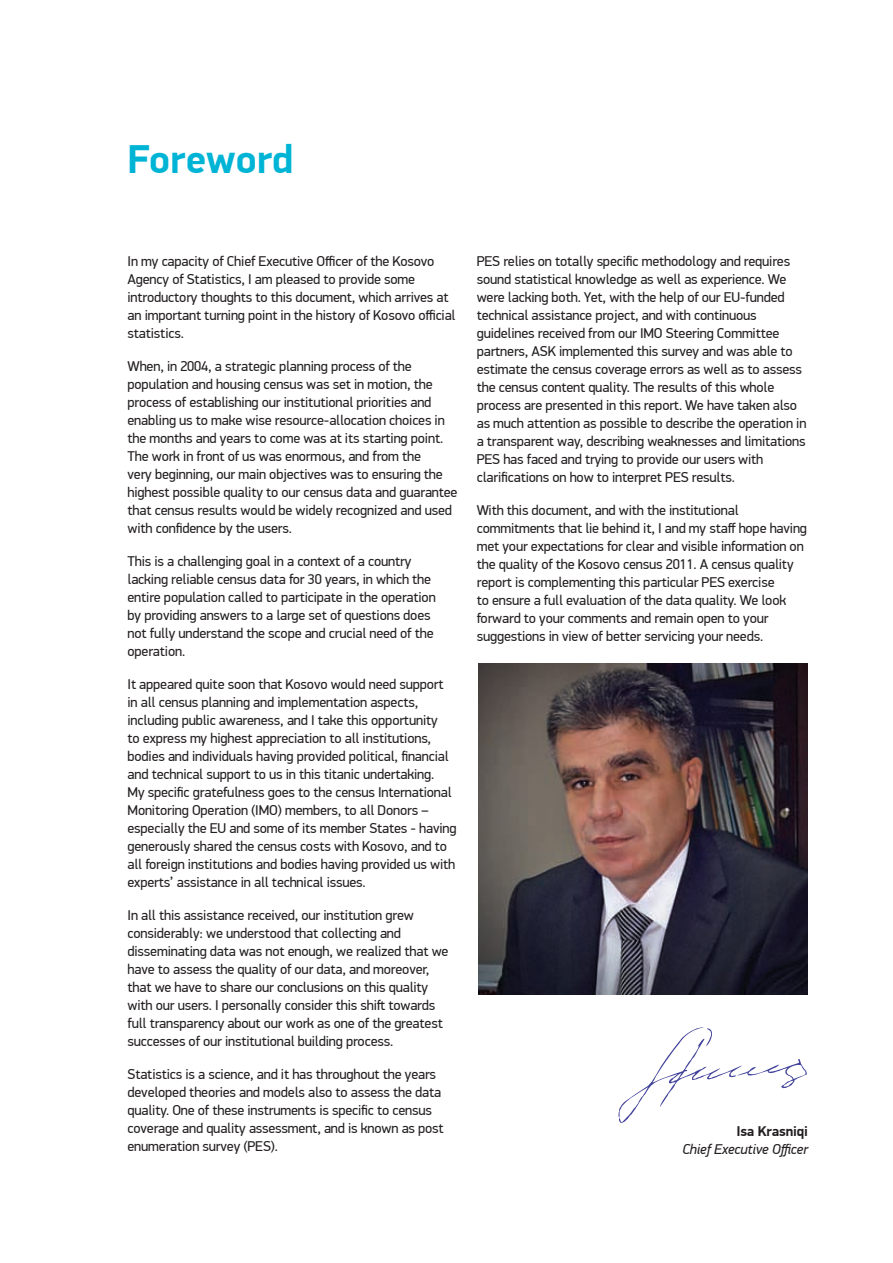
<style>
.page{position:relative;width:893px;height:1263px;background:#fff}
.page>*{position:absolute;margin:0;border:0;box-sizing:border-box;transform-origin:0 0}
.t1{font:700 40.5px "PF Din Display Pro";color:#00b4d6}
.t2{font:14.25px/18px "PF Din Display Pro";letter-spacing:-.01em;color:#231f20}
.t3{font:italic 14.25px "PF Din Display Pro";letter-spacing:-.01em;color:#231f20}
.t4{font:700 14.25px "PF Din Display Pro";letter-spacing:-.01em;color:#231f20}
</style>
<div class="page">
<img style="left:478px;top:663px;width:330px;height:331px">
<svg style="left:618px;top:1027px;width:189px;height:96px"></svg>
<h1 class="t1" style="left:128px;top:135px;width:167px">Foreword</h1>
<p class="t2" style="left:128px;top:252px;width:330px">In my capacity of Chief Executive Officer of the Kosovo Agency of Statistics, I am pleased to provide some introductory thoughts to this document, which arrives at an important turning point in the history of Kosovo official statistics.</p>
<p class="t2" style="left:128px;top:357px;width:331px">When, in 2004, a strategic planning process of the population and housing census was set in motion, the process of establishing our institutional priorities and enabling us to make wise resource-allocation choices in the months and years to come was at its starting point.<br>The work in front of us was enormous, and from the<br>very beginning, our main objectives was to ensuring the highest possible quality to our census data and guarantee that census results would be widely recognized and used with confidence by the users.</p>
<p class="t2" style="left:128px;top:552px;width:310px">This is a challenging goal in a context of a country lacking reliable census data for 30 years, in which the entire population called to participate in the operation by providing answers to a large set of questions does not fully understand the scope and crucial need of the operation.</p>
<p class="t2" style="left:128px;top:675px;width:331px">It appeared quite soon that Kosovo would need support in all census planning and implementation aspects, including public awareness, and I take this opportunity<br>to express my highest appreciation to all institutions, bodies and individuals having provided political, financial and technical support to us in this titanic undertaking.<br>My specific gratefulness goes to the census International Monitoring Operation (IMO) members, to all Donors – especially the EU and some of its member States - having generously shared the census costs with Kosovo, and to all foreign institutions and bodies having provided us with experts’ assistance in all technical issues.</p>
<p class="t2" style="left:128px;top:906px;width:322px">In all this assistance received, our institution grew considerably: we understood that collecting and disseminating data was not enough, we realized that we have to assess the quality of our data, and moreover, that we have to share our conclusions on this quality with our users. I personally consider this shift towards full transparency about our work as one of the greatest successes of our institutional building process.</p>
<p class="t2" style="left:128px;top:1065px;width:318px">Statistics is a science, and it has throughout the years developed theories and models also to assess the data quality. One of these instruments is specific to census coverage and quality assessment, and is known as post enumeration survey (PES).</p>
<p class="t2" style="left:477px;top:252px;width:331px">PES relies on totally specific methodology and requires sound statistical knowledge as well as experience. We were lacking both. Yet, with the help of our EU-funded technical assistance project, and with continuous guidelines received from our IMO Steering Committee partners, ASK implemented this survey and was able to estimate the census coverage errors as well as to assess the census content quality. The results of this whole process are presented in this report. We have taken also as much attention as possible to describe the operation in a transparent way, describing weaknesses and limitations PES has faced and trying to provide our users with clarifications on how to interpret PES results.</p>
<p class="t2" style="left:477px;top:501px;width:332px">With this document, and with the institutional commitments that lie behind it, I and my staff hope having met your expectations for clear and visible information on the quality of the Kosovo census 2011. A census quality report is complementing this particular PES exercise<br>to ensure a full evaluation of the data quality. We look forward to your comments and remain open to your suggestions in view of better servicing your needs.</p>
<p class="t4" style="left:736px;top:1122px;width:73px">Isa Krasniqi</p>
<p class="t3" style="left:682px;top:1140px;width:127px">Chief Executive Officer</p>
</div>
